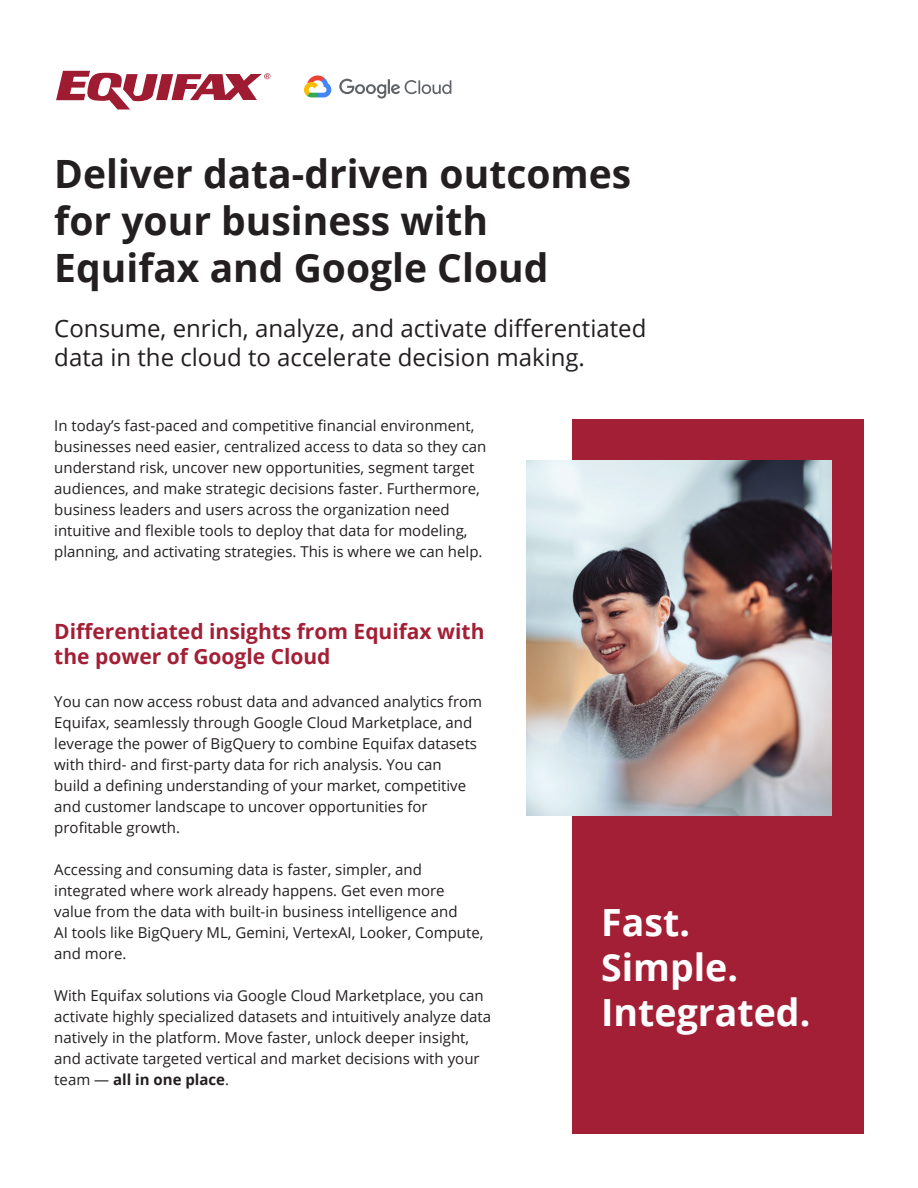
<style>
.page{position:relative;width:918px;height:1188px;background:#fff}
.page>*{position:absolute;margin:0;border:0;box-sizing:border-box;transform-origin:0 0}
.t1{font:700 39px/46.8px "Open Sans";color:#231f20}
.t2{font:700 37.5px "Open Sans";color:#fff}
.t3{font:24px/28.5px "Open Sans";color:#231f20}
.t4{font:700 21px/25.2px "Open Sans";color:#a31f35}
.t5{font:15px/21px "Open Sans";color:#231f20}
.s1{font-weight:700}
</style>
<div class="page">
<div style="left:572px;top:419px;width:292px;height:715px;background:#a31f35"></div>
<img style="left:526px;top:460px;width:306px;height:356px">
<svg style="left:56px;top:71px;width:214px;height:38px"></svg>
<svg style="left:304px;top:75px;width:27px;height:23px"></svg>
<svg style="left:339px;top:79px;width:112px;height:20px"></svg>
<p class="t1" style="left:54px;top:149px;width:578px">Deliver data-driven outcomes for your business with</p>
<p class="t1" style="left:54px;top:243px;width:496px">Equifax and Google Cloud</p>
<p class="t3" style="left:54px;top:314px;width:594px">Consume, enrich, analyze, and activate differentiated data in the cloud to accelerate decision making.</p>
<p class="t5" style="left:54px;top:414px;width:434px">In today’s fast-paced and competitive financial environment, businesses need easier, centralized access to data so they can understand risk, uncover new opportunities, segment target audiences, and make strategic decisions faster. Furthermore, business leaders and users across the organization need</p>
<p class="t5" style="left:54px;top:519px;width:430px">intuitive and flexible tools to deploy that data for modeling, planning, and activating strategies. This is where we can help.</p>
<p class="t4" style="left:54px;top:618px;width:432px">Differentiated insights from Equifax with the power of Google Cloud</p>
<p class="t5" style="left:54px;top:690px;width:429px">You can now access robust data and advanced analytics from Equifax, seamlessly through Google Cloud Marketplace, and leverage the power of BigQuery to combine Equifax datasets with third- and first-party data for rich analysis. You can<br>build a defining understanding of your market, competitive and customer landscape to uncover opportunities for profitable growth.</p>
<p class="t5" style="left:54px;top:858px;width:369px">Accessing and consuming data is faster, simpler, and</p>
<p class="t5" style="left:54px;top:879px;width:431px">integrated where work already happens. Get even more value from the data with built-in business intelligence and<br>AI tools like BigQuery ML, Gemini, VertexAI, Looker, Compute, and more.</p>
<p class="t5" style="left:54px;top:984px;width:438px">With Equifax solutions via Google Cloud Marketplace, you can activate highly specialized datasets and intuitively analyze data natively in the platform. Move faster, unlock deeper insight, and activate targeted vertical and market decisions with your team — <span class="s1">all in one place</span>.</p>
<p class="t2" style="left:601px;top:896px;width:90px">Fast.</p>
<p class="t2" style="left:601px;top:941px;width:138px">Simple.</p>
<p class="t2" style="left:601px;top:986px;width:211px">Integrated.</p>
</div>
